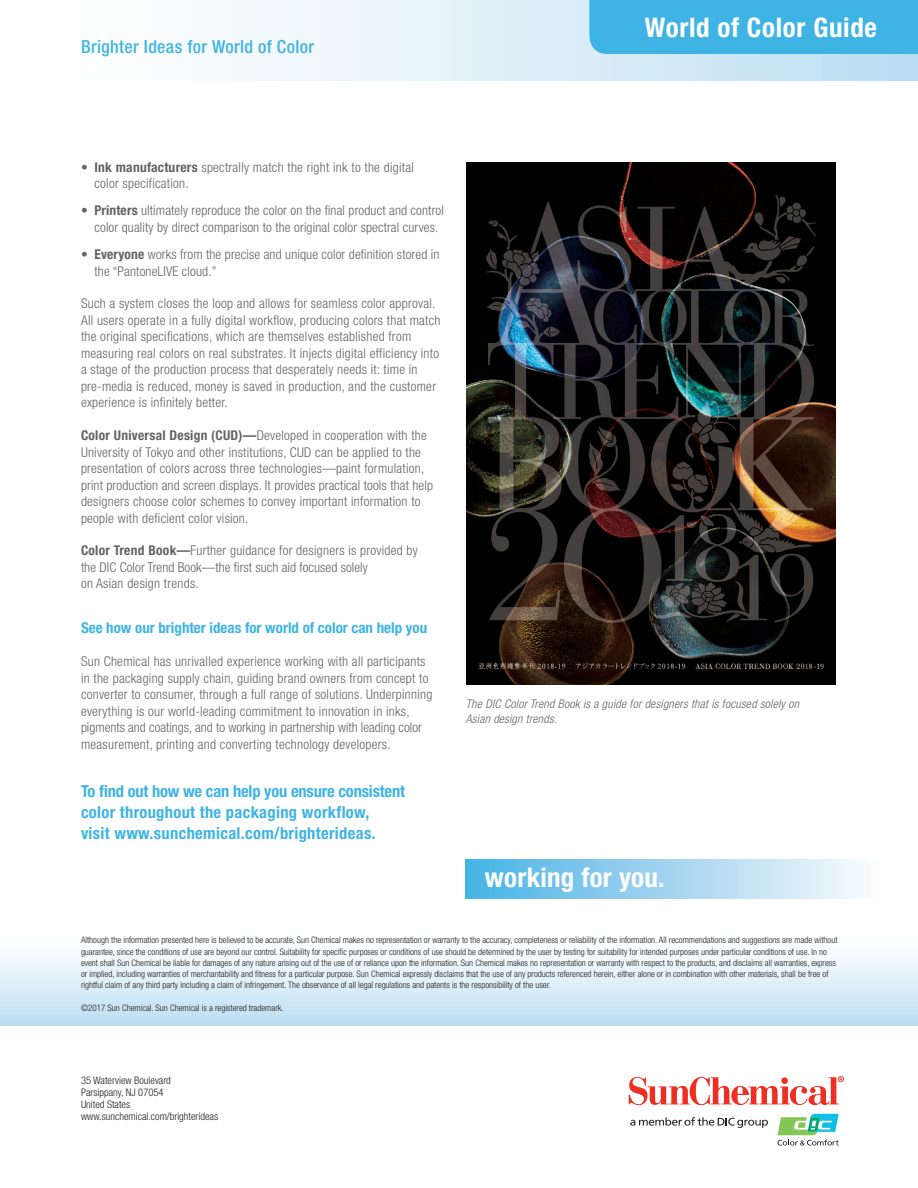
<style>
.page{position:relative;width:918px;height:1188px;background:#fff}
.page>*{position:absolute;margin:0;border:0;box-sizing:border-box;transform-origin:0 0}
.t1{font:700 condensed 27px "Helvetica Neue LT Std";letter-spacing:.025em;color:#fff}
.t2{font:500 condensed 18px "Helvetica Neue LT Std";letter-spacing:.015em;color:#3fb4e4}
.t3{font:700 condensed 16.5px/21px "Helvetica Neue LT Std";letter-spacing:.02em;color:#3fb4e4}
.t4{font:700 condensed 15px "Helvetica Neue LT Std";color:#3fb4e4}
.t5{font:300 condensed 13.5px/16.5px "Helvetica Neue LT Std";letter-spacing:.02em;color:#636366}
.t6{font:italic 300 condensed 12px/15px "Helvetica Neue LT Std";letter-spacing:.02em;color:#636366}
.t7{font:300 condensed 10.5px/12px "Helvetica Neue LT Std";color:#231f20}
.t8{font:300 condensed 9px/11.2px "Helvetica Neue LT Std";color:#231f20}
.s1{font-weight:700}
</style>
<div class="page">
<div style="left:0;top:0;width:918px;height:81px;background:linear-gradient(to right,#fff,#bddff3)"></div>
<div style="left:589px;top:0;width:329px;height:54px;background:#3fb4e4"></div>
<div style="left:0;top:925px;width:918px;height:101px;background:linear-gradient(to bottom,#fff,#bddff3)"></div>
<svg style="left:629px;top:1076px;width:215px;height:29px"></svg>
<div style="left:781px;top:1077px;width:7px;height:7px;background:#ee2e22;border-radius:50%"></div>
<svg style="left:630px;top:1117px;width:138px;height:11px"></svg>
<svg style="left:777px;top:1114px;width:62px;height:32px"></svg>
<div style="left:465px;top:860px;width:415px;height:39px;background:linear-gradient(to right,#47b1e5,#fffbfd)"></div>
<img style="left:467px;top:162px;width:369px;height:522px">
<h2 class="t2" style="left:81px;top:36px;width:235px">Brighter Ideas for World of Color</h2>
<h1 class="t1" style="left:645px;top:11px;width:234px">World of Color Guide</h1>
<p class="t5" style="left:94px;top:159px;width:321px;text-indent:-14px"><span class="s1">• Ink manufacturers</span> spectrally match the right ink to the digital color specification.</p>
<p class="t5" style="left:81px;top:202px;width:364px;text-align:center"><span class="s1">• Printers</span> ultimately reproduce the color on the final product and control color quality by direct comparison to the original color spectral curves.</p>
<p class="t5" style="left:94px;top:246px;width:347px;text-indent:-14px"><span class="s1">• Everyone</span> works from the precise and unique color definition stored in the “PantoneLIVE cloud.”</p>
<p class="t5" style="left:81px;top:295px;width:361px">Such a system closes the loop and allows for seamless color approval.<br>All users operate in a fully digital workflow, producing colors that match the original specifications, which are themselves established from measuring real colors on real substrates. It injects digital efficiency into a stage of the production process that desperately needs it: time in pre-media is reduced, money is saved in production, and the customer experience is infinitely better.</p>
<p class="t5" style="left:81px;top:427px;width:354px"><span class="s1">Color Universal Design (CUD)—</span>Developed in cooperation with the University of Tokyo and other institutions, CUD can be applied to the presentation of colors across three technologies—paint formulation, print production and screen displays. It provides practical tools that help designers choose color schemes to convey important information to people with deficient color vision.</p>
<p class="t5" style="left:81px;top:542px;width:338px"><span class="s1">Color Trend Book—</span>Further guidance for designers is provided by the DIC Color Trend Book—the first such aid focused solely<br>on Asian design trends.</p>
<p class="t4" style="left:81px;top:619px;width:348px">See how our brighter ideas for world of color can help you</p>
<p class="t5" style="left:81px;top:653px;width:353px">Sun Chemical has unrivalled experience working with all participants in the packaging supply chain, guiding brand owners from concept to converter to consumer, through a full range of solutions. Underpinning everything is our world-leading commitment to innovation in inks, pigments and coatings, and to working in partnership with leading color measurement, printing and converting technology developers.</p>
<p class="t3" style="left:81px;top:780px;width:326px">To find out how we can help you ensure consistent color throughout the packaging workflow,<br>visit www.sunchemical.com/brighterideas.</p>
<p class="t6" style="left:466px;top:696px;width:335px">The DIC Color Trend Book is a guide for designers that is focused solely on<br>Asian design trends.</p>
<h1 class="t1" style="left:485px;top:861px;width:181px">working for you.</h1>
<p class="t8" style="left:81px;top:935px;width:758px">Although the information presented here is believed to be accurate, Sun Chemical makes no representation or warranty to the accuracy, completeness or reliability of the information. All recommendations and suggestions are made without guarantee, since the conditions of use are beyond our control. Suitability for specific purposes or conditions of use should be determined by the user by testing for suitability for intended purposes under particular conditions of use. In no event shall Sun Chemical be liable for damages of any nature arising out of the use of or reliance upon the information. Sun Chemical makes no representation or warranty with respect to the products, and disclaims all warranties, express or implied, including warranties of merchantability and fitness for a particular purpose. Sun Chemical expressly disclaims that the use of any products referenced herein, either alone or in combination with other materials, shall be free of rightful claim of any third party including a claim of infringement. The observance of all legal regulations and patents is the responsibility of the user.</p>
<p class="t8" style="left:81px;top:1002px;width:204px">©2017 Sun Chemical. Sun Chemical is a registered trademark.</p>
<p class="t7" style="left:81px;top:1074px;width:139px">35 Waterview Boulevard<br>Parsippany, NJ 07054<br>United States www.sunchemical.com/brighterideas</p>
</div>
